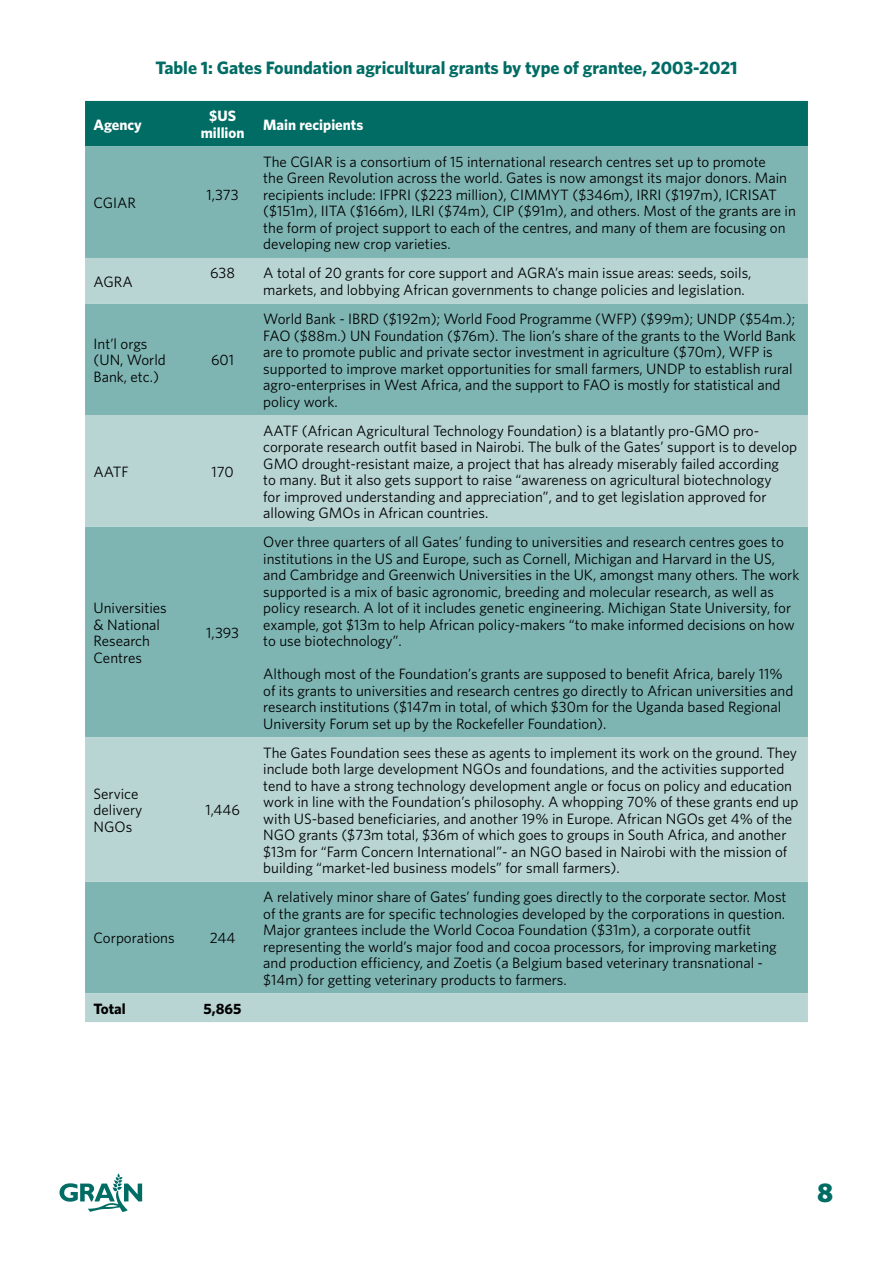
<style>
.page{position:relative;width:893px;height:1263px;background:#fff}
.page>*{position:absolute;margin:0;border:0;box-sizing:border-box;transform-origin:0 0}
.t1{font:900 27px "Whitney";color:#006c64}
.t2{font:700 18px "Whitney";color:#006c64}
.t3{font:15px/16.5px "Whitney";color:#000}
.t4{font:700 15px/16.5px "Whitney";color:#fff}
.t5{font:700 15px "Whitney";color:#000}
</style>
<div class="page">
<svg style="left:60px;top:1173px;width:82px;height:39px"></svg>
<div style="left:85px;top:101px;width:723px;height:45px;background:#006c64"></div>
<div style="left:85px;top:146px;width:723px;height:112px;background:#7eb5b3"></div>
<svg style="left:85px;top:258px;width:723px;height:764px;background:#97c2c1"></svg>
<p class="t2" style="left:155px;top:57px;width:584px">Table 1: Gates Foundation agricultural grants by type of grantee, 2003-2021</p>
<p class="t4" style="left:94px;top:116px;width:50px">Agency</p>
<p class="t4" style="left:201px;top:108px;width:45px;text-indent:8px">$US million</p>
<p class="t4" style="left:263px;top:116px;width:102px">Main recipients</p>
<p class="t3" style="left:94px;top:194px;width:44px">CGIAR</p>
<p class="t3" style="left:94px;top:273px;width:41px">AGRA</p>
<p class="t3" style="left:94px;top:335px;width:74px">Int’l orgs (UN, World<br>Bank, etc.)</p>
<p class="t3" style="left:206px;top:186px;width:34px">1,373</p>
<p class="t3" style="left:263px;top:153px;width:534px">The CGIAR is a consortium of 15 international research centres set up to promote<br>the Green Revolution across the world. Gates is now amongst its major donors. Main recipients include: IFPRI ($223 million), CIMMYT ($346m), IRRI ($197m), ICRISAT ($151m), IITA ($166m), ILRI ($74m), CIP ($91m), and others. Most of the grants are in the form of project support to each of the centres, and many of them are focusing on developing new crop varieties.</p>
<p class="t3" style="left:210px;top:265px;width:26px">638</p>
<p class="t3" style="left:263px;top:265px;width:490px">A total of 20 grants for core support and AGRA’s main issue areas: seeds, soils, markets, and lobbying African governments to change policies and legislation.</p>
<p class="t3" style="left:211px;top:351px;width:25px">601</p>
<p class="t3" style="left:263px;top:310px;width:534px">World Bank - IBRD ($192m); World Food Programme (WFP) ($99m); UNDP ($54m.); FAO ($88m.) UN Foundation ($76m). The lion’s share of the grants to the World Bank are to promote public and private sector investment in agriculture ($70m), WFP is supported to improve market opportunities for small farmers, UNDP to establish rural agro-enterprises in West Africa, and the support to FAO is mostly for statistical and policy work.</p>
<p class="t3" style="left:94px;top:463px;width:37px">AATF</p>
<p class="t3" style="left:211px;top:463px;width:24px">170</p>
<p class="t3" style="left:94px;top:599px;width:75px">Universities &amp; National<br>Research<br>Centres</p>
<p class="t3" style="left:206px;top:624px;width:34px">1,393</p>
<p class="t3" style="left:94px;top:785px;width:50px">Service delivery<br>NGOs</p>
<p class="t3" style="left:205px;top:801px;width:36px">1,446</p>
<p class="t3" style="left:94px;top:929px;width:83px">Corporations</p>
<p class="t3" style="left:210px;top:929px;width:27px">244</p>
<p class="t5" style="left:94px;top:999px;width:34px">Total</p>
<p class="t5" style="left:204px;top:999px;width:40px">5,865</p>
<p class="t3" style="left:263px;top:422px;width:535px">AATF (African Agricultural Technology Foundation) is a blatantly pro-GMO pro&shy;corporate research outfit based in Nairobi. The bulk of the Gates’ support is to develop GMO drought-resistant maize, a project that has already miserably failed according<br>to many. But it also gets support to raise “awareness on agricultural biotechnology<br>for improved understanding and appreciation”, and to get legislation approved for allowing GMOs in African countries.</p>
<p class="t3" style="left:263px;top:533px;width:538px">Over three quarters of all Gates’ funding to universities and research centres goes to institutions in the US and Europe, such as Cornell, Michigan and Harvard in the US, and Cambridge and Greenwich Universities in the UK, amongst many others. The work supported is a mix of basic agronomic, breeding and molecular research, as well as policy research. A lot of it includes genetic engineering. Michigan State University, for example, got $13m to help African policy-makers “to make informed decisions on how to use biotechnology”.</p>
<p class="t3" style="left:263px;top:665px;width:532px">Although most of the Foundation’s grants are supposed to benefit Africa, barely 11% of its grants to universities and research centres go directly to African universities and research institutions ($147m in total, of which $30m for the Uganda based Regional University Forum set up by the Rockefeller Foundation).</p>
<p class="t3" style="left:263px;top:744px;width:537px">The Gates Foundation sees these as agents to implement its work on the ground. They include both large development NGOs and foundations, and the activities supported tend to have a strong technology development angle or focus on policy and education work in line with the Foundation’s philosophy. A whopping 70% of these grants end up with US-based beneficiaries, and another 19% in Europe. African NGOs get 4% of the NGO grants ($73m total, $36m of which goes to groups in South Africa, and another $13m for “Farm Concern International”- an NGO based in Nairobi with the mission of building “market-led business models” for small farmers).</p>
<p class="t3" style="left:263px;top:888px;width:525px">A relatively minor share of Gates’ funding goes directly to the corporate sector. Most of the grants are for specific technologies developed by the corporations in question.<br>Major grantees include the World Cocoa Foundation ($31m), a corporate outfit representing the world’s major food and cocoa processors, for improving marketing and production efficiency, and Zoetis (a Belgium based veterinary transnational - $14m) for getting veterinary products to farmers.</p>
<h1 class="t1" style="left:817px;top:1176px;width:18px">8</h1>
</div>
